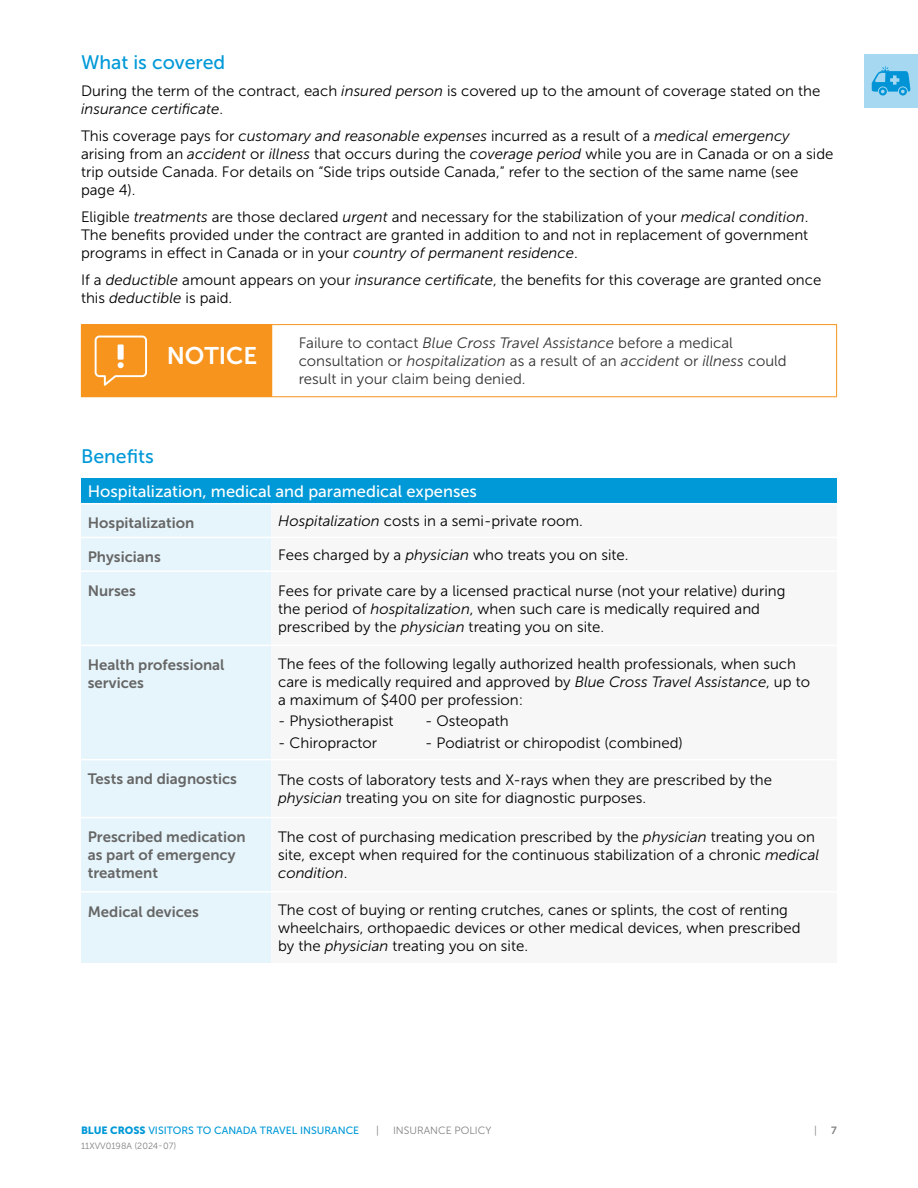
<style>
.page{position:relative;width:918px;height:1188px;background:#fff}
.page>*{position:absolute;margin:0;border:0;box-sizing:border-box;transform-origin:0 0}
.t1{font:24px "Museo Sans 700";color:#fff}
.t2{font:19.5px "Museo Sans 500";color:#0099d8}
.t3{font:16.5px "Museo Sans 500";color:#fff}
.t4{font:15px/18px "Museo Sans 300";color:#000}
.t5{font:15px/18px "Museo Sans 300";color:#333}
.t6{font:15px/18px "Museo Sans 700";color:#666}
.t7{font:10.5px "Museo Sans 500";color:#0099d8}
.t8{font:10.5px "Museo Sans 300";color:#808080}
.t9{font:10.5px "Museo Sans 700";color:#808080}
.t10{font:9px "Museo Sans 300";color:#808080}
.s1{font-style:italic}
.s2{font-family:"Museo Sans 900"}
</style>
<div class="page">
<div style="left:864px;top:54px;width:54px;height:54px;background:#a6d9f1"></div>
<svg style="left:872px;top:66px;width:38px;height:30px"></svg>
<div style="left:81px;top:478px;width:756px;height:26px;background:#0099d8"></div>
<div style="left:81px;top:504px;width:190px;height:459px;background:#e6f5fb"></div>
<hr style="left:81px;top:503px;width:190px;height:1px;background:#fff">
<hr style="left:271px;top:503px;width:566px;height:1px;background:#fff">
<hr style="left:81px;top:537px;width:190px;height:1px;background:#fff">
<hr style="left:81px;top:570px;width:190px;height:2px;background:#fff">
<hr style="left:81px;top:645px;width:190px;height:1px;background:#fff">
<hr style="left:81px;top:759px;width:190px;height:1px;background:#fff">
<hr style="left:81px;top:817px;width:190px;height:1px;background:#fff">
<hr style="left:81px;top:891px;width:190px;height:2px;background:#fff">
<div style="left:81px;top:325px;width:191px;height:72px;background:#f7941e"></div>
<hr style="left:81px;top:324px;width:191px;height:1px;background:#f7941e">
<hr style="left:272px;top:324px;width:565px;height:1px;background:#f7941e">
<hr style="left:836px;top:325px;width:1px;height:71px;background:#f7941e">
<hr style="left:272px;top:396px;width:565px;height:1px;background:#f7941e">
<svg style="left:95px;top:336px;width:52px;height:50px"></svg>
<div style="left:118px;top:344px;width:6px;height:16px;background:#fff"></div>
<h2 class="t2" style="left:81px;top:51px;width:146px">What is covered</h2>
<p class="t4" style="left:81px;top:82px;width:741px">During the term of the contract, each <span class="s1">insured person</span> is covered up to the amount of coverage stated on the <span class="s1">insurance certificate</span>.</p>
<p class="t4" style="left:81px;top:127px;width:754px">This coverage pays for <span class="s1">customary and reasonable expenses</span> incurred as a result of a <span class="s1">medical emergency </span>arising from an <span class="s1">accident</span> or <span class="s1">illness</span> that occurs during the <span class="s1">coverage period</span> while you are in Canada or on a side trip outside Canada. For details on “Side trips outside Canada,” refer to the section of the same name (see page 4).</p>
<p class="t4" style="left:81px;top:208px;width:729px;text-align:justify">Eligible <span class="s1">treatments</span> are those declared <span class="s1">urgent</span> and necessary for the stabilization of your <span class="s1">medical condition</span>.<br>The benefits provided under the contract are granted in addition to and not in replacement of government programs in effect in Canada or in your <span class="s1">country of permanent residence</span>.</p>
<p class="t4" style="left:81px;top:271px;width:742px">If a <span class="s1">deductible</span> amount appears on your <span class="s1">insurance certificate</span>, the benefits for this coverage are granted once this <span class="s1">deductible</span> is paid.</p>
<h1 class="t1" style="left:167px;top:342px;width:92px">NOTICE</h1>
<p class="t5" style="left:299px;top:334px;width:489px">Failure to contact <span class="s1">Blue Cross Travel Assistance</span> before a medical consultation or <span class="s1">hospitalization</span> as a result of an <span class="s1">accident</span> or <span class="s1">illness</span> could result in your claim being denied.</p>
<h2 class="t2" style="left:81px;top:445px;width:74px">Benefits</h2>
<p class="t3" style="left:88px;top:482px;width:391px">Hospitalization, medical and paramedical expenses</p>
<p class="t6" style="left:88px;top:514px;width:108px">Hospitalization</p>
<p class="t4" style="left:278px;top:512px;width:306px"><span class="s1">Hospitalization</span> costs in a semi-private room.</p>
<p class="t6" style="left:88px;top:548px;width:75px">Physicians</p>
<p class="t4" style="left:278px;top:546px;width:352px">Fees charged by a <span class="s1">physician</span> who treats you on site.</p>
<p class="t6" style="left:88px;top:582px;width:50px">Nurses</p>
<p class="t4" style="left:278px;top:582px;width:509px">Fees for private care by a licensed practical nurse (not your relative) during the period of <span class="s1">hospitalization</span>, when such care is medically required and prescribed by the <span class="s1">physician</span> treating you on site.</p>
<p class="t6" style="left:88px;top:656px;width:138px">Health professional services</p>
<p class="t4" style="left:278px;top:655px;width:533px">The fees of the following legally authorized health professionals, when such care is medically required and approved by <span class="s1">Blue Cross Travel Assistance</span>, up to a maximum of $400 per profession:</p>
<p class="t4" style="left:278px;top:712px;width:117px">- Physiotherapist</p>
<p class="t4" style="left:425px;top:712px;width:85px">- Osteopath</p>
<p class="t4" style="left:278px;top:734px;width:101px">- Chiropractor</p>
<p class="t4" style="left:425px;top:734px;width:259px">- Podiatrist or chiropodist (combined)</p>
<p class="t6" style="left:88px;top:770px;width:151px">Tests and diagnostics</p>
<p class="t4" style="left:278px;top:771px;width:496px">The costs of laboratory tests and X-rays when they are prescribed by the <span class="s1">physician</span> treating you on site for diagnostic purposes.</p>
<p class="t6" style="left:88px;top:828px;width:160px">Prescribed medication as part of emergency treatment</p>
<p class="t4" style="left:278px;top:828px;width:543px">The cost of purchasing medication prescribed by the <span class="s1">physician</span> treating you on site, except when required for the continuous stabilization of a chronic <span class="s1">medical condition</span>.</p>
<p class="t6" style="left:88px;top:902px;width:113px">Medical devices</p>
<p class="t4" style="left:278px;top:901px;width:524px">The cost of buying or renting crutches, canes or splints, the cost of renting wheelchairs, orthopaedic devices or other medical devices, when prescribed by the <span class="s1">physician</span> treating you on site.</p>
<p class="t7" style="left:81px;top:1125px;width:280px"><span class="s2">BLUE CROSS</span> VISITORS TO CANADA TRAVEL INSURANCE</p>
<p class="t8" style="left:376px;top:1125px;width:4px">|</p>
<p class="t8" style="left:393px;top:1125px;width:100px">INSURANCE POLICY</p>
<p class="t8" style="left:814px;top:1125px;width:4px">|</p>
<p class="t9" style="left:831px;top:1125px;width:7px">7</p>
<p class="t10" style="left:81px;top:1141px;width:97px">11XVV0198A (2024-07)</p>
</div>
